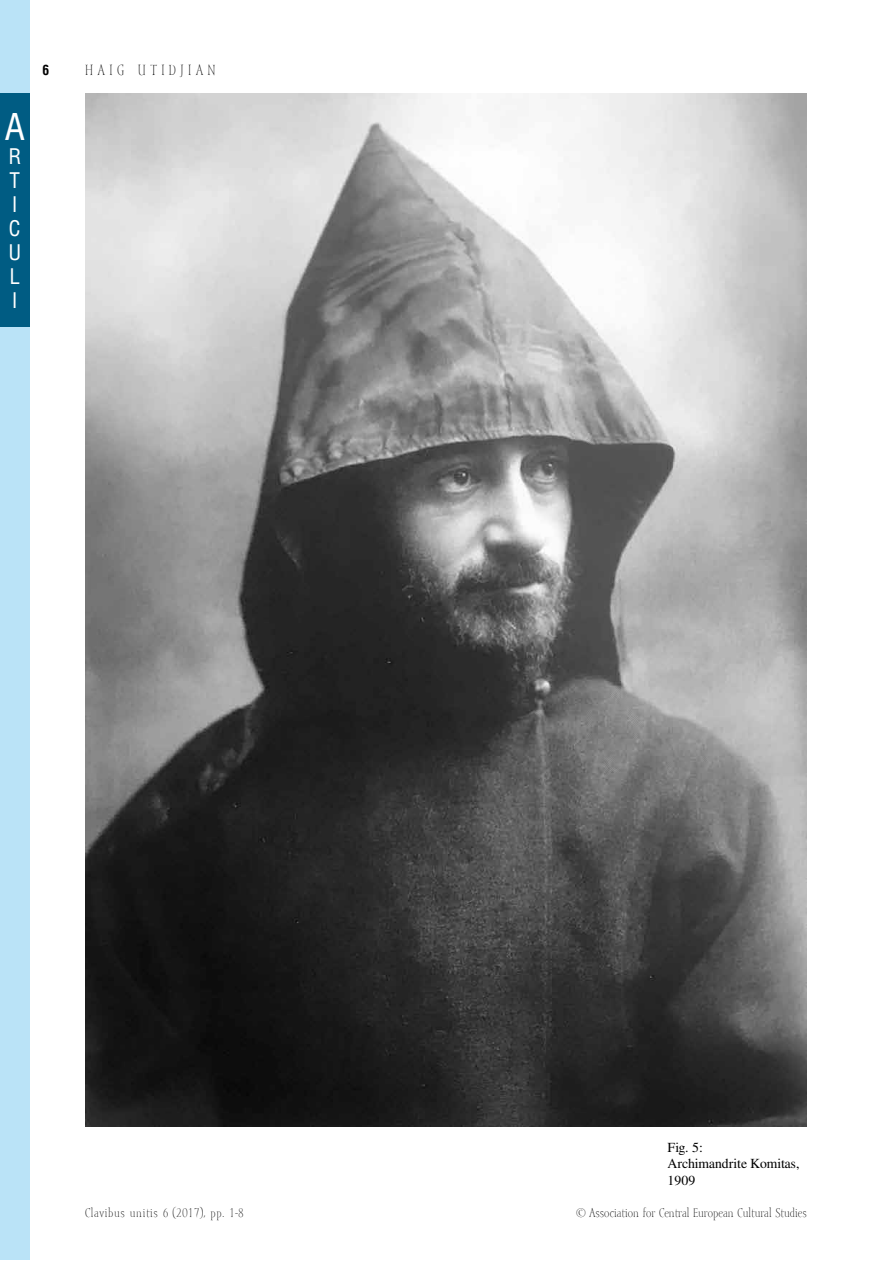
<style>
.page{position:relative;width:893px;height:1263px;background:#fff}
.page>*{position:absolute;margin:0;border:0;box-sizing:border-box;transform-origin:0 0}
.t1{font:36px "Switzerland Condensed";color:#fff}
.t2{font:21px/24px "Switzerland Condensed";color:#fff}
.t3{font:15px "Mramor Light CE";letter-spacing:.3em;color:#000}
.t4{font:13.8px/16.5px "Free Serif";color:#000}
.t5{font:700 13.5px "Switzerland Condensed";color:#000}
.t6{font:12.75px "Mramor Light CE";color:#000}
.t7{font:12.75px "Mramor Light CE";letter-spacing:.05em;color:#000}
</style>
<div class="page">
<div style="left:0;top:0;width:30px;height:1259px;background:#bae3f7"></div>
<div style="left:0;top:94px;width:30px;height:233px;background:#005c83"></div>
<img style="left:85px;top:94px;width:721px;height:1033px">
<h1 class="t1" style="left:5px;top:106px;width:22px">A</h1>
<h2 class="t2" style="left:8px;top:145px;width:14px">R<br>T<br>I<br>C<br>U<br>L<br>I</h2>
<p class="t5" style="left:43px;top:62px;width:8px">6</p>
<p class="t3" style="left:85px;top:62px;width:132px">Ha ig Utidjia n</p>
<p class="t4" style="left:668px;top:1138px;width:133px">Fig. 5:<br>Archimandrite Komitas,<br>1909</p>
<p class="t7" style="left:85px;top:1205px;width:160px">Clavibus unitis 6 (2017), pp. 1-8</p>
<p class="t6" style="left:576px;top:1205px;width:232px">© Association for Central European Cultural Studies</p>
</div>
